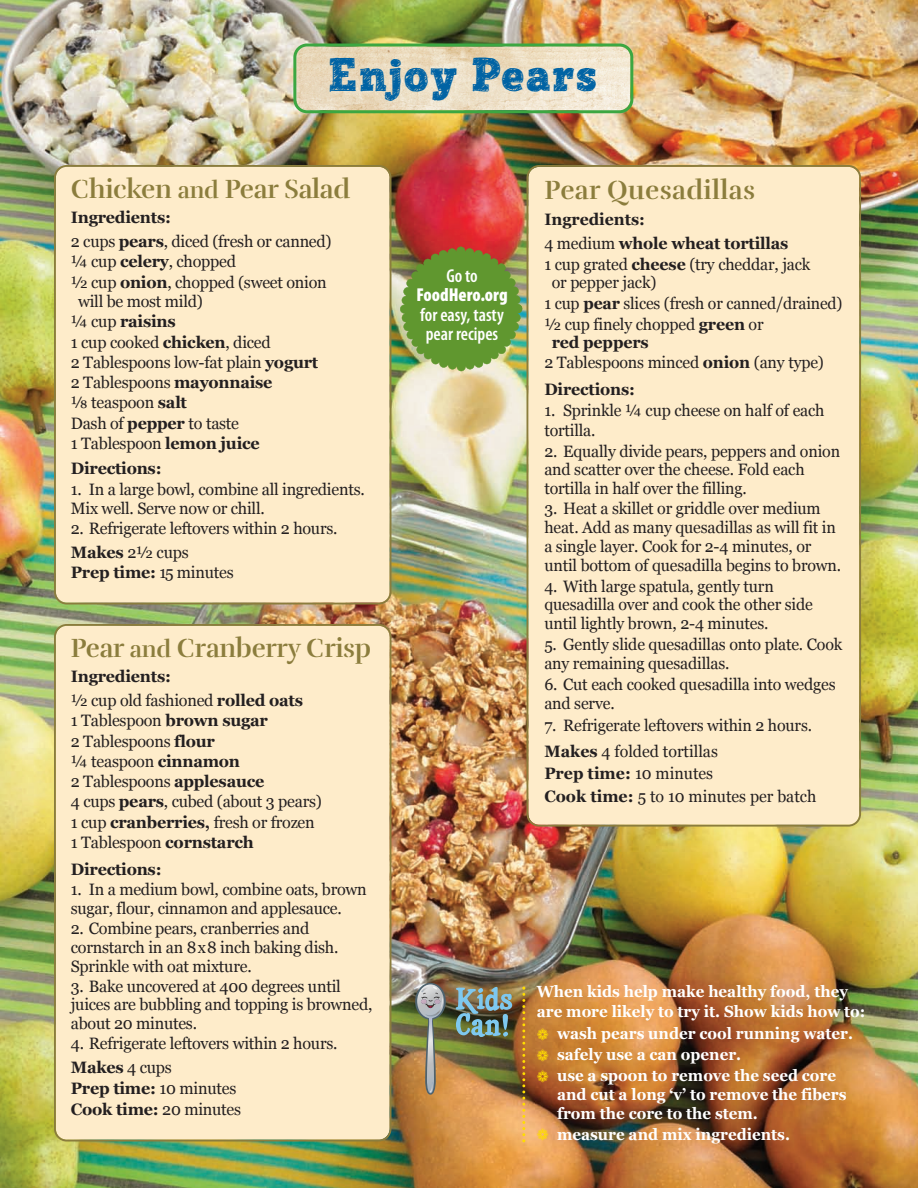
<style>
.page{position:relative;width:918px;height:1188px;background:#fff}
.page>*{position:absolute;margin:0;border:0;box-sizing:border-box;transform-origin:0 0}
.t1{font:45.3px "Posterizer KG Sketch";letter-spacing:.04em;color:#0063a4}
.t2{font:27px "Rufina Stencil Bold";letter-spacing:-.01em;color:#8b7d3d}
.t3{font:27px "Rufina Stencil Bold";letter-spacing:.015em;color:#8b7d3d}
.t4{font:600 condensed 18.75px/19.5px "Myriad Pro";color:#fff}
.t5{font:900 condensed 18.75px "Myriad Pro";color:#fff}
.t6{font:16.5px/18.8px "Georgia";letter-spacing:-.01em;color:#231f20}
.t7{font:700 16.5px/24px "Georgia";letter-spacing:-.015em;color:#231f20}
.t8{font:16.5px/21px "Georgia";letter-spacing:-.01em;color:#231f20;scale:.96 1}
.t9{font:700 16.5px/24px "Georgia";letter-spacing:-.015em;color:#231f20;scale:.96 1}
.t10{font:700 16.2px/21px "Georgia";color:#fff;scale:.94 1}
.s1{font-size:24px}
.s2{font-weight:700}
.s3{font-weight:400}
.s4{color:#ffdc01}
</style>
<div class="page">
<img style="left:0;top:0;width:918px;height:1188px">
<svg style="left:293px;top:44px;width:340px;height:69px;background:#ddd9b8"></svg>
<div style="left:527px;top:165px;width:334px;height:662px;background:#feecca"></div>
<img style="left:400px;top:247px;width:122px;height:124px">
<div style="left:54px;top:165px;width:337px;height:440px;background:#feecca"></div>
<div style="left:54px;top:624px;width:337px;height:518px;background:#feecca"></div>
<svg style="left:522px;top:987px;width:3px;height:155px"></svg>
<div style="left:415px;top:983px;width:31px;height:37px;background:#4f636e;border-radius:50%"></div>
<img style="left:456px;top:987px;width:56px;height:50px">
<svg style="left:417px;top:984px;width:27px;height:111px;background:#a19677"></svg>
<h1 class="t1" style="left:329px;top:58px;width:270px">Enjoy Pears</h1>
<h2 class="t2" style="left:71px;top:180px;width:281px">Chicken <span class="s1">and</span> Pear Salad</h2>
<p class="t6" style="left:71px;top:205px;width:262px;line-height:24px"><span class="s2">Ingredients:<br></span>2 cups <span class="s2">pears</span>, diced (fresh or canned)</p>
<p class="t6" style="left:71px;top:252px;width:167px">¼ cup <span class="s2">celery</span>, chopped</p>
<p class="t6" style="left:71px;top:272px;width:258px">½ cup <span class="s2">onion</span>, chopped (sweet onion</p>
<p class="t6" style="left:78px;top:292px;width:126px">will be most mild)</p>
<p class="t7" style="left:71px;top:310px;width:106px"><span class="s3">¼ cup</span> raisins</p>
<p class="t6" style="left:71px;top:332px;width:201px">1 cup cooked <span class="s2">chicken</span>, diced</p>
<p class="t6" style="left:71px;top:353px;width:249px">2 Tablespoons low-fat plain <span class="s2">yogurt</span></p>
<p class="t6" style="left:71px;top:373px;width:203px">2 Tablespoons <span class="s2">mayonnaise</span></p>
<p class="t6" style="left:71px;top:393px;width:118px">⅛ teaspoon <span class="s2">salt</span></p>
<p class="t6" style="left:71px;top:413px;width:170px">Dash of <span class="s2">pepper</span> to taste</p>
<p class="t6" style="left:71px;top:434px;width:190px">1 Tablespoon <span class="s2">lemon juice</span></p>
<p class="t7" style="left:71px;top:457px;width:92px">Directions:</p>
<p class="t6" style="left:71px;top:480px;width:295px">1. In a large bowl, combine all ingredients.<br>Mix well. Serve now or chill.</p>
<p class="t6" style="left:71px;top:517px;width:268px;line-height:24px">2. Refrigerate leftovers within 2 hours.<br><span class="s2">Makes</span> 2½ cups</p>
<p class="t7" style="left:71px;top:560px;width:164px">Prep time: <span class="s3">15 minutes</span></p>
<h2 class="t2" style="left:71px;top:639px;width:302px">Pear <span class="s1">and</span> Cranberry Crisp</h2>
<p class="t7" style="left:71px;top:664px;width:234px">Ingredients:<br><span class="s3">½ cup old fashioned</span> rolled oats</p>
<p class="t6" style="left:71px;top:710px;width:253px;line-height:20.2px">1 Tablespoon <span class="s2">brown sugar<br></span>2 Tablespoons <span class="s2">flour<br></span>¼ teaspoon <span class="s2">cinnamon<br></span>2 Tablespoons <span class="s2">applesauce<br></span>4 cups <span class="s2">pears</span>, cubed (about 3 pears)<br>1 cup <span class="s2">cranberries,</span> fresh or frozen<br>1 Tablespoon <span class="s2">cornstarch</span></p>
<p class="t7" style="left:71px;top:857px;width:92px">Directions:</p>
<p class="t6" style="left:71px;top:880px;width:298px">1. In a medium bowl, combine oats, brown sugar, flour, cinnamon and applesauce.</p>
<p class="t6" style="left:71px;top:919px;width:269px">2. Combine pears, cranberries and cornstarch in an 8x8 inch baking dish.<br>Sprinkle with oat mixture.</p>
<p class="t6" style="left:71px;top:977px;width:303px">3. Bake uncovered at 400 degrees until juices are bubbling and topping is browned, about 20 minutes.</p>
<p class="t6" style="left:71px;top:1032px;width:268px;line-height:24px">4. Refrigerate leftovers within 2 hours.<br><span class="s2">Makes</span> 4 cups</p>
<p class="t7" style="left:71px;top:1078px;width:172px;line-height:21px">Prep time: <span class="s3">10 minutes<br></span>Cook time: <span class="s3">20 minutes</span></p>
<p class="t4" style="left:446px;top:267px;width:33px">Go to</p>
<p class="t5" style="left:416px;top:288px;width:93px">FoodHero.org</p>
<p class="t4" style="left:420px;top:306px;width:85px">for easy, tasty pear recipes</p>
<h2 class="t3" style="left:544px;top:181px;width:212px">Pear Quesadillas</h2>
<p class="t9" style="left:544px;top:207px;width:256px">Ingredients:<br><span class="s3">4 medium</span> whole wheat tortillas</p>
<p class="t6" style="left:552px;top:255px;width:260px;line-height:18px;text-indent:-7px">1 cup grated <span class="s2">cheese</span> (try cheddar, jack or pepper jack)</p>
<p class="t8" style="left:544px;top:293px;width:312px">1 cup <span class="s2">pear</span> slices (fresh or canned/drained) ½ cup finely chopped <span class="s2">green</span> or</p>
<p class="t6" style="left:544px;top:332px;width:281px;line-height:20.2px;text-indent:7px"><span class="s2">red peppers<br></span>2 Tablespoons minced <span class="s2">onion</span> (any type)</p>
<p class="t7" style="left:544px;top:377px;width:92px">Directions:</p>
<p class="t6" style="left:544px;top:401px;width:282px;line-height:19.5px">1. Sprinkle ¼ cup cheese on half of each tortilla.</p>
<p class="t6" style="left:544px;top:442px;width:297px">2. Equally divide pears, peppers and onion and scatter over the cheese. Fold each tortilla in half over the filling.</p>
<p class="t6" style="left:544px;top:499px;width:298px">3. Heat a skillet or griddle over medium heat. Add as many quesadillas as will fit in a single layer. Cook for 2-4 minutes, or until bottom of quesadilla begins to brown.</p>
<p class="t6" style="left:544px;top:576px;width:270px">4. With large spatula, gently turn quesadilla over and cook the other side until lightly brown, 2-4 minutes.</p>
<p class="t6" style="left:544px;top:635px;width:300px">5. Gently slide quesadillas onto plate. Cook any remaining quesadillas.</p>
<p class="t6" style="left:544px;top:675px;width:293px">6. Cut each cooked quesadilla into wedges and serve.</p>
<p class="t6" style="left:544px;top:713px;width:269px;line-height:25.5px">7. Refrigerate leftovers within 2 hours.<br><span class="s2">Makes</span> 4 folded tortillas</p>
<p class="t6" style="left:544px;top:762px;width:274px;line-height:22.5px"><span class="s2">Prep time:</span> 10 minutes<br><span class="s2">Cook time:</span> 5 to 10 minutes per batch</p>
<p class="t10" style="left:537px;top:982px;width:351px;line-height:19px">When kids help make healthy food, they are more likely to try it. Show kids how to:</p>
<p class="t10" style="left:537px;top:1023px;width:338px"><span class="s4">❁</span> wash pears under cool running water. <span class="s4">❁</span> safely use a can opener.<br><span class="s4">❁</span> use a spoon to remove the seed core</p>
<p class="t10" style="left:557px;top:1085px;width:309px;line-height:18.8px">and cut a long ‘v’ to remove the fibers from the core to the stem.</p>
<p class="t10" style="left:537px;top:1123px;width:271px"><span class="s4">❁</span> measure and mix ingredients.</p>
</div>
